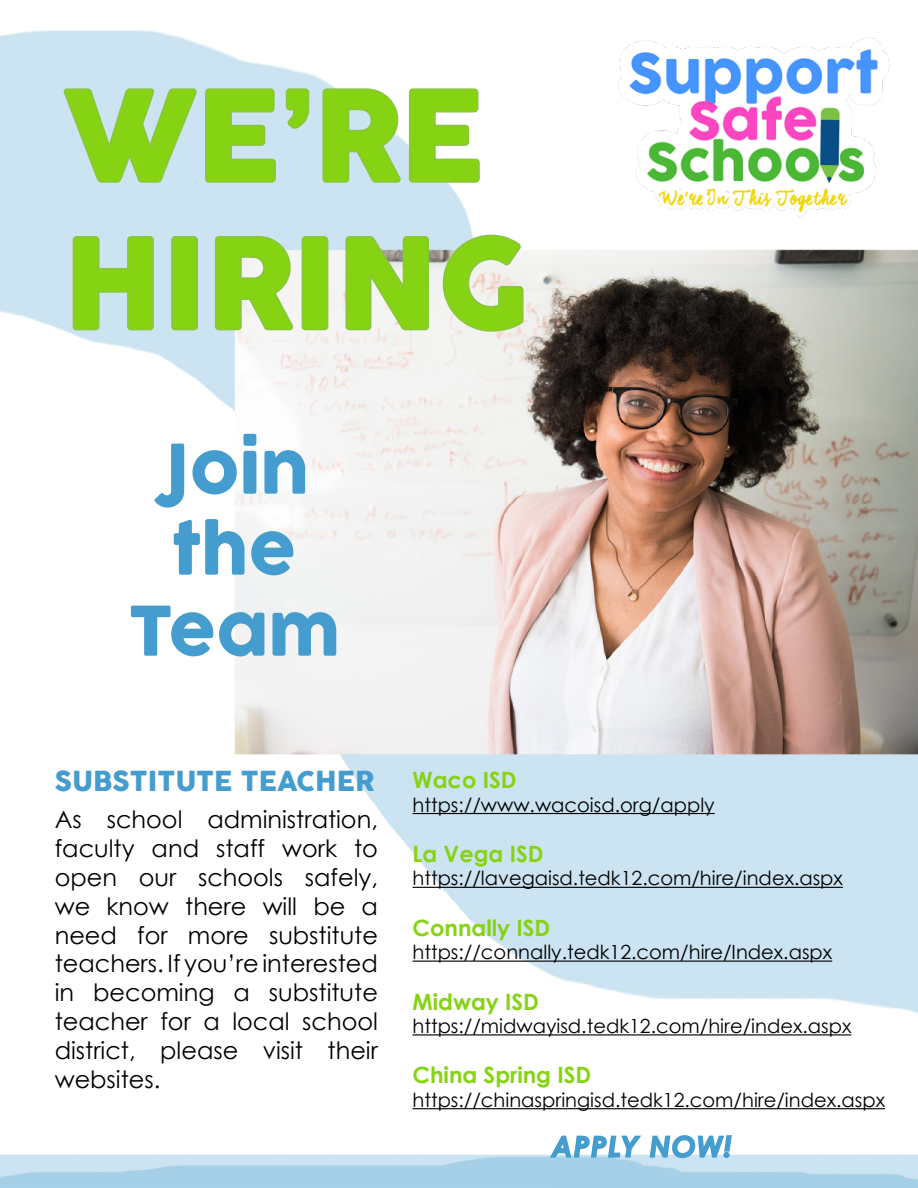
<style>
.page{position:relative;width:918px;height:1188px;background:#fff}
.page>*{position:absolute;margin:0;border:0;box-sizing:border-box;transform-origin:0 0}
.t1{font:123px/147.6px "COCOGOOSE";color:#85d313}
.t2{font:67.5px/81px "COCOGOOSE";color:#449dce;text-align:center}
.t3{font:italic 700 28.5px "Century Gothic";letter-spacing:.04em;color:#449dce}
.t4{font:27px "COCOGOOSE";color:#449dce}
.t5{font:24px/28.8px "Century Gothic";color:#000}
.t6{font:700 22.5px "Century Gothic";color:#85d313}
.t7{font:19.5px "Century Gothic";color:#000}
</style>
<div class="page">
<img style="left:0;top:30px;width:918px;height:1158px">
<hr style="left:413px;top:1108px;width:472px;height:1px;background:#000">
<hr style="left:413px;top:1034px;width:438px;height:1px;background:#000">
<hr style="left:413px;top:961px;width:419px;height:1px;background:#000">
<hr style="left:413px;top:887px;width:430px;height:1px;background:#000">
<hr style="left:413px;top:813px;width:302px;height:1px;background:#000">
<svg style="left:62px;top:86px;width:215px;height:99px;background:#c1ded5"></svg>
<svg style="left:283px;top:86px;width:28px;height:46px"></svg>
<svg style="left:320px;top:86px;width:161px;height:99px"></svg>
<svg style="left:70px;top:234px;width:86px;height:99px;background:#c2ded6"></svg>
<svg style="left:169px;top:234px;width:31px;height:98px;background:#bcdcc9"></svg>
<svg style="left:212px;top:234px;width:118px;height:99px"></svg>
<svg style="left:343px;top:234px;width:88px;height:99px"></svg>
<svg style="left:441px;top:233px;width:84px;height:100px"></svg>
<img style="left:610px;top:30px;width:286px;height:231px">
<svg style="left:549px;top:1135px;width:94px;height:24px"></svg>
<svg style="left:649px;top:1134px;width:84px;height:25px"></svg>
<p class="t1" style="left:64px;top:64px;width:467px">WE’RE<br>HIRING</p>
<p class="t2" style="left:128px;top:430px;width:214px">Join the<br>Team</p>
<p class="t4" style="left:54px;top:761px;width:321px">SUBSTITUTE TEACHER</p>
<p class="t6" style="left:413px;top:763px;width:105px">Waco ISD</p>
<p class="t7" style="left:413px;top:791px;width:304px">https://www.wacoisd.org/apply</p>
<p class="t5" style="left:55px;top:805px;width:325px">As school administration, faculty and staff work to</p>
<p class="t6" style="left:413px;top:837px;width:132px">La Vega ISD</p>
<p class="t5" style="left:55px;top:863px;width:325px">open our schools safely,</p>
<p class="t7" style="left:413px;top:865px;width:432px">https://lavegaisd.tedk12.com/hire/index.aspx</p>
<p class="t5" style="left:55px;top:891px;width:325px">we know there will be a</p>
<h3 class="t6" style="left:413px;top:911px;width:139px">Connally ISD</h3>
<p class="t5" style="left:55px;top:920px;width:325px">need for more substitute</p>
<p class="t7" style="left:413px;top:939px;width:421px">https://connally.tedk12.com/hire/Index.aspx</p>
<p class="t5" style="left:55px;top:949px;width:325px">teachers. If you’re interested in becoming a substitute</p>
<h3 class="t6" style="left:413px;top:984px;width:128px">Midway ISD</h3>
<p class="t5" style="left:55px;top:1007px;width:325px">teacher for a local school</p>
<p class="t7" style="left:413px;top:1012px;width:440px">https://midwayisd.tedk12.com/hire/index.aspx</p>
<p class="t5" style="left:55px;top:1035px;width:325px">district, please visit their websites.</p>
<p class="t6" style="left:413px;top:1058px;width:180px">China Spring ISD</p>
<p class="t7" style="left:413px;top:1086px;width:474px">https://chinaspringisd.tedk12.com/hire/index.aspx</p>
<p class="t3" style="left:551px;top:1125px;width:182px">APPLY NOW!</p>
</div>
